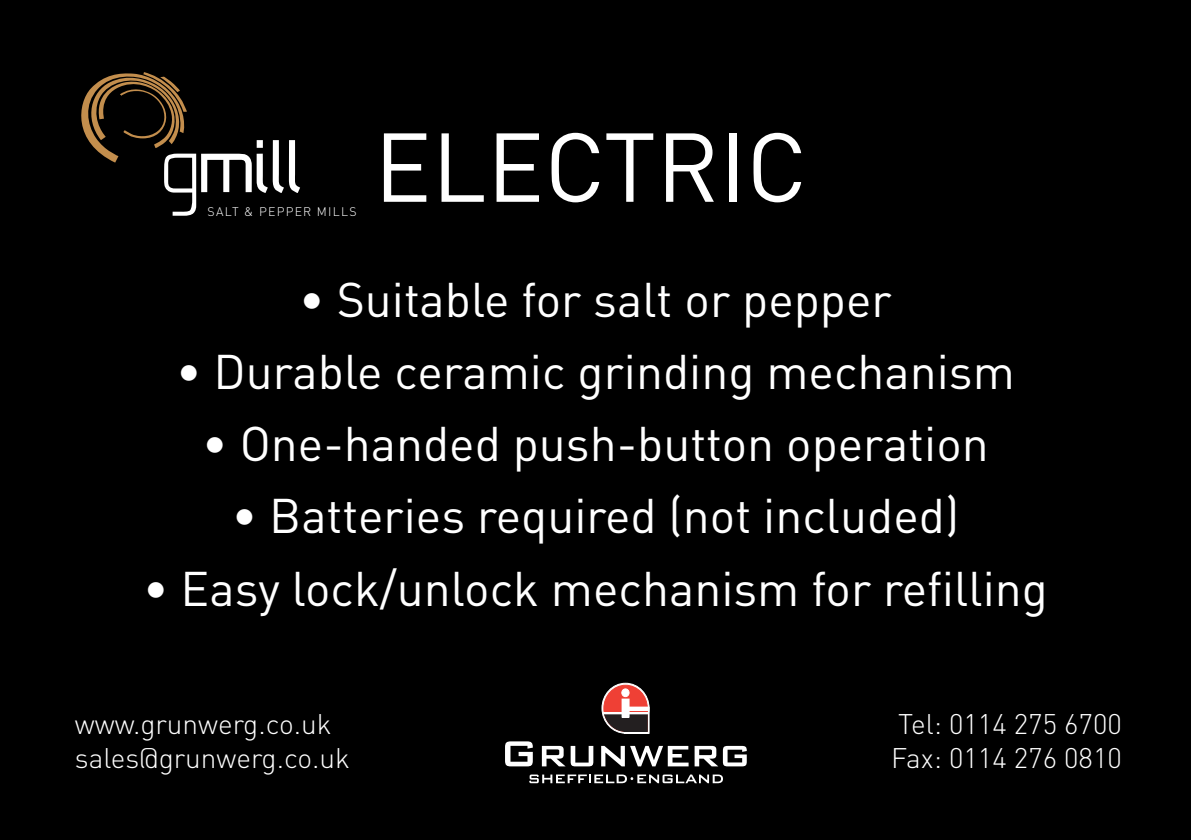
<style>
.page{position:relative;width:1191px;height:840px;background:#fff}
.page>*{position:absolute;margin:0;border:0;box-sizing:border-box;transform-origin:0 0}
.t1{font:96px "DIN";color:#fff}
.t2{font:48px "DIN";color:#fff}
.t3{font:300 28px/33.6px "DIN";color:#fff}
.t4{font:300 12.4px "DIN";letter-spacing:.1em;color:#fff}
</style>
<div class="page">
<div style="left:0;top:0;width:1191px;height:839px;background:#000"></div>
<svg style="left:505px;top:741px;width:28px;height:25px"></svg>
<svg style="left:542px;top:745px;width:51px;height:21px"></svg>
<svg style="left:601px;top:745px;width:87px;height:21px"></svg>
<svg style="left:694px;top:745px;width:52px;height:21px"></svg>
<svg style="left:529px;top:774px;width:194px;height:8px"></svg>
<div style="left:624px;top:706px;width:25px;height:27px;border:1px solid #fff"></div>
<svg style="left:602px;top:682px;width:47px;height:50px"></svg>
<div style="left:602px;top:682px;width:47px;height:50px;border:1px solid #fff;border-radius:50%"></div>
<div style="left:604px;top:684px;width:43px;height:46px;background:#ef4035;border-radius:50%"></div>
<div style="left:604px;top:684px;width:43px;height:47px;border:1px solid #ef4035;border-radius:50%"></div>
<div style="left:624px;top:713px;width:23px;height:18px;border:1px solid #231f20"></div>
<svg style="left:604px;top:713px;width:42px;height:18px"></svg>
<div style="left:622px;top:698px;width:7px;height:18px;background:#fff"></div>
<div style="left:622px;top:688px;width:7px;height:8px;background:#fff;border-radius:50%"></div>
<div style="left:622px;top:688px;width:7px;height:8px;border:1px solid #fff;border-radius:50%"></div>
<div style="left:628px;top:706px;width:20px;height:4px;border:1px solid #fff"></div>
<div style="left:603px;top:712px;width:45px;height:1px;border:1px solid #fff"></div>
<svg style="left:81px;top:72px;width:219px;height:143px"></svg>
<p class="t4" style="left:208px;top:203px;width:151px">SALT &amp; PEPPER MILLS</p>
<h1 class="t1" style="left:374px;top:107px;width:435px">ELECTRIC</h1>
<p class="t2" style="left:299px;top:270px;width:594px">• Suitable for salt or pepper</p>
<p class="t2" style="left:176px;top:342px;width:840px">• Durable ceramic grinding mechanism</p>
<p class="t2" style="left:202px;top:414px;width:788px">• One-handed push-button operation</p>
<p class="t2" style="left:232px;top:486px;width:729px">• Batteries required (not included)</p>
<p class="t2" style="left:143px;top:558px;width:906px">• Easy lock/unlock mechanism for refilling</p>
<p class="t3" style="left:75px;top:706px;width:277px">www.grunwerg.co.uk sales@grunwerg.co.uk</p>
<p class="t3" style="left:891px;top:706px;width:232px">Tel: 0114 275 6700<br>Fax: 0114 276 0810</p>
</div>
